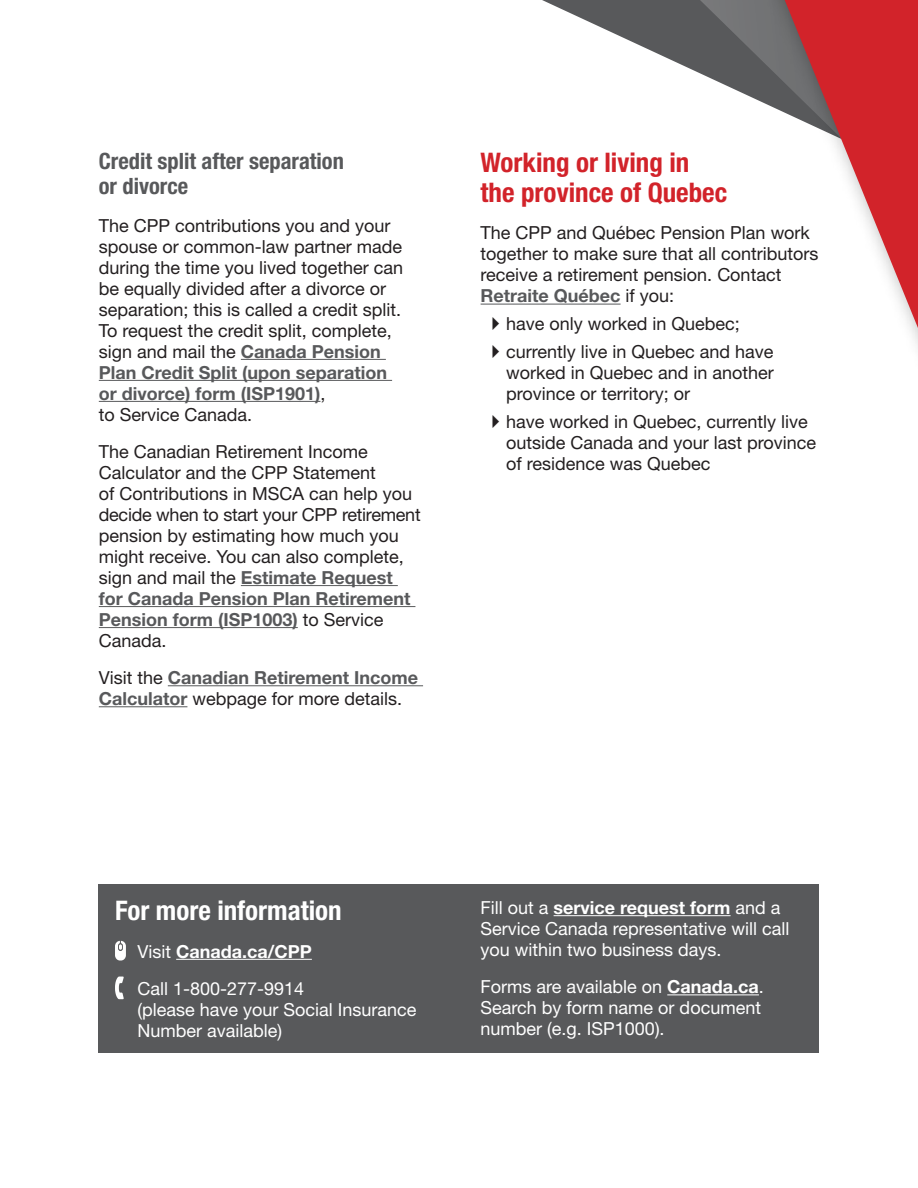
<style>
.page{position:relative;width:918px;height:1188px;background:#fff}
.page>*{position:absolute;margin:0;border:0;box-sizing:border-box;transform-origin:0 0}
.t1{font:700 condensed 27px/30px "Helvetica Neue LT Std";color:#d2232a}
.t2{font:700 condensed 27px "Helvetica Neue LT Std";color:#fff}
.t3{font:700 condensed 22.5px/25.5px "Helvetica Neue LT Std";color:#58595b}
.t4{font:18px/21px "Helvetica Neue LT Std";color:#231f20}
.t5{font:18px/21px "Helvetica Neue LT Std";color:#fff}
.t6{font:700 18px/21px "Helvetica Neue LT Std";color:#58595b}
.s1{font-weight:700;color:#58595b}
.s2{font-weight:400;color:#231f20}
.s3{font-weight:700}
</style>
<div class="page">
<svg style="left:542px;top:0;width:97px;height:45px"></svg>
<img style="left:639px;top:0;width:140px;height:110px">
<svg style="left:779px;top:0;width:139px;height:348px"></svg>
<hr style="left:241px;top:359px;width:145px;height:1px;background:#58595b">
<hr style="left:99px;top:380px;width:293px;height:1px;background:#58595b">
<hr style="left:99px;top:401px;width:221px;height:1px;background:#58595b">
<hr style="left:241px;top:585px;width:157px;height:1px;background:#58595b">
<hr style="left:99px;top:606px;width:316px;height:1px;background:#58595b">
<hr style="left:99px;top:627px;width:199px;height:1px;background:#58595b">
<hr style="left:168px;top:685px;width:255px;height:1px;background:#58595b">
<hr style="left:99px;top:706px;width:88px;height:1px;background:#58595b">
<hr style="left:481px;top:304px;width:140px;height:1px;background:#58595b">
<div style="left:99px;top:885px;width:720px;height:168px;background:#58595b"></div>
<hr style="left:176px;top:959px;width:136px;height:1px;background:#fff">
<svg style="left:115px;top:941px;width:11px;height:20px"></svg>
<svg style="left:115px;top:977px;width:9px;height:22px"></svg>
<hr style="left:554px;top:915px;width:177px;height:1px;background:#fff">
<hr style="left:667px;top:994px;width:92px;height:1px;background:#fff">
<p class="t3" style="left:99px;top:148px;width:247px">Credit split after separation or divorce</p>
<p class="t4" style="left:99px;top:214px;width:306px">The CPP contributions you and your spouse or common-law partner made during the time you lived together can be equally divided after a divorce or separation; this is called a credit split.<br>To request the credit split, complete, sign and mail the <span class="s1">Canada Pension Plan Credit Split (upon separation or divorce) form (ISP1901)</span>,<br>to Service Canada.</p>
<p class="t4" style="left:99px;top:441px;width:323px">The Canadian Retirement Income<br>Calculator and the CPP Statement<br>of Contributions in MSCA can help you decide when to start your CPP retirement pension by estimating how much you might receive. You can also complete, sign and mail the <span class="s1">Estimate Request for Canada Pension Plan Retirement<br>Pension form (ISP1003)</span> to Service<br>Canada.</p>
<p class="t6" style="left:99px;top:667px;width:321px"><span class="s2">Visit the</span> Canadian Retirement Income<br>Calculator <span class="s2">webpage for more details.</span></p>
<h1 class="t1" style="left:481px;top:147px;width:248px">Working or living in the province of Quebec</h1>
<p class="t4" style="left:481px;top:222px;width:339px">The CPP and Québec Pension Plan work together to make sure that all contributors receive a retirement pension. Contact <span class="s1">Retraite Québec</span> if you:</p>
<p class="t4" style="left:506px;top:310px;width:269px;line-height:27.8px">have only worked in Quebec; currently live in Quebec and have</p>
<p class="t4" style="left:506px;top:362px;width:269px">worked in Quebec and in another province or territory; or</p>
<p class="t4" style="left:506px;top:410px;width:312px">have worked in Quebec, currently live outside Canada and your last province of residence was Quebec</p>
<h1 class="t2" style="left:115px;top:894px;width:228px">For more information</h1>
<p class="t5" style="left:138px;top:932px;width:176px;line-height:37.2px">Visit <span class="s3">Canada.ca/CPP<br></span>Call 1-800-277-9914</p>
<p class="t5" style="left:138px;top:999px;width:281px">(please have your Social Insurance<br>Number available)</p>
<p class="t5" style="left:481px;top:897px;width:310px">Fill out a <span class="s3">service request form</span> and a<br>Service Canada representative will call you within two business days.</p>
<p class="t5" style="left:481px;top:976px;width:285px">Forms are available on <span class="s3">Canada.ca</span>.<br>Search by form name or document number (e.g. ISP1000).</p>
</div>
